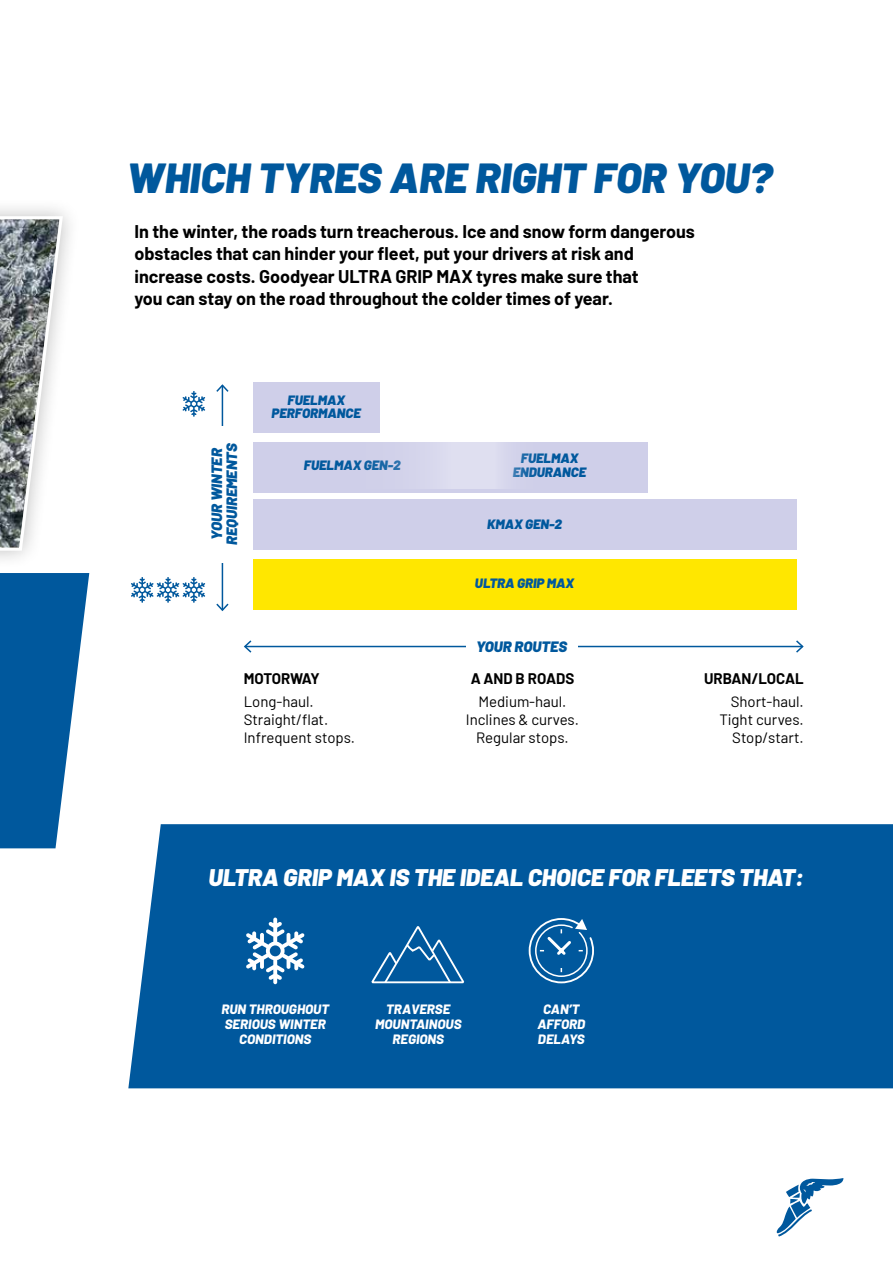
<style>
.page{position:relative;width:893px;height:1263px;background:#fff}
.page>*{position:absolute;margin:0;border:0;box-sizing:border-box;transform-origin:0 0}
.t1{font:italic 900 42px "Barlow";color:#00589d}
.t2{font:italic 900 24px "Barlow";color:#fff}
.t3{font:700 18px/22.4px "Barlow";color:#000}
.t4{font:15px/18px "Barlow";color:#000}
.t5{font:italic 900 15px/15px "Barlow";color:#00589d;text-align:center}
.t6{font:700 15px "Barlow";color:#000}
.t7{font:700 15px "Barlow";letter-spacing:-.025em;color:#000}
.t8{font:italic 800 13.5px/15px "Barlow";color:#fff;text-align:center}
.t9{font:italic 900 13.5px/13.5px "Barlow";color:#00589d;text-align:center}
</style>
<div class="page">
<svg style="left:777px;top:1178px;width:66px;height:58px"></svg>
<div style="left:0;top:198px;width:81px;height:372px;background:#000;opacity:.25"></div>
<svg style="left:0;top:215px;width:65px;height:337px"></svg>
<svg style="left:0;top:573px;width:89px;height:275px"></svg>
<hr style="left:222px;top:385px;width:1px;height:225px;background:#00589d">
<svg style="left:216px;top:384px;width:13px;height:9px"></svg>
<svg style="left:216px;top:602px;width:13px;height:10px"></svg>
<hr style="left:245px;top:646px;width:558px;height:1px;background:#00589d">
<svg style="left:794px;top:640px;width:10px;height:13px"></svg>
<svg style="left:244px;top:640px;width:9px;height:13px"></svg>
<div style="left:253px;top:382px;width:126px;height:51px;background:#cfcfe9"></div>
<div style="left:466px;top:637px;width:111px;height:19px;background:#fff"></div>
<div style="left:253px;top:500px;width:543px;height:50px;background:#cfcfe9"></div>
<div style="left:253px;top:559px;width:543px;height:50px;background:#ffe700"></div>
<div style="left:128px;top:824px;width:765px;height:264px;background:#00589d"></div>
<div style="left:452px;top:442px;width:195px;height:48px;background:linear-gradient(to right,#ddddef,#cacae7)"></div>
<div style="left:253px;top:442px;width:199px;height:48px;background:#cfcfe9"></div>
<hr style="left:253px;top:489px;width:394px;height:4px;background:#cfcfe9">
<svg style="left:246px;top:917px;width:59px;height:67px"></svg>
<svg style="left:131px;top:577px;width:74px;height:26px"></svg>
<svg style="left:182px;top:391px;width:23px;height:26px"></svg>
<svg style="left:528px;top:917px;width:67px;height:67px;background:#2b74ad"></svg>
<svg style="left:371px;top:924px;width:95px;height:61px;background:#1d6ba8"></svg>
<h1 class="t1" style="left:126px;top:147px;width:648px">WHICH TYRES ARE RIGHT FOR YOU?</h1>
<p class="t3" style="left:134px;top:219px;width:562px">In the winter, the roads turn treacherous. Ice and snow form dangerous obstacles that can hinder your fleet, put your drivers at risk and increase costs. Goodyear ULTRA GRIP MAX tyres make sure that<br>you can stay on the road throughout the colder times of year.</p>
<p class="t5" style="left:208px;top:545px;width:103px;rotate:-90deg">YOUR WINTER<br>REQUIREMENTS</p>
<p class="t9" style="left:272px;top:392px;width:91px">FUELMAX<br>PERFORMANCE</p>
<p class="t9" style="left:304px;top:457px;width:98px">FUELMAX GEN-2</p>
<p class="t7" style="left:244px;top:668px;width:77px">MOTORWAY</p>
<p class="t4" style="left:244px;top:691px;width:113px">Long-haul.<br>Straight/flat.<br>Infrequent stops.</p>
<p class="t9" style="left:513px;top:450px;width:75px">FUELMAX<br>ENDURANCE</p>
<p class="t9" style="left:487px;top:516px;width:77px">KMAX GEN-2</p>
<p class="t9" style="left:475px;top:575px;width:101px">ULTRA GRIP MAX</p>
<p class="t5" style="left:476px;top:638px;width:93px">YOUR ROUTES</p>
<p class="t6" style="left:471px;top:668px;width:105px">A AND B ROADS</p>
<p class="t4" style="left:466px;top:691px;width:115px;text-align:center">Medium-haul.<br>Inclines &amp; curves.<br>Regular stops.</p>
<p class="t6" style="left:704px;top:668px;width:101px">URBAN/LOCAL</p>
<p class="t4" style="left:719px;top:691px;width:86px;text-align:right">Short-haul.<br>Tight curves.<br>Stop/start.</p>
<h2 class="t2" style="left:208px;top:859px;width:597px">ULTRA GRIP MAX IS THE IDEAL CHOICE FOR FLEETS THAT:</h2>
<p class="t8" style="left:221px;top:1001px;width:109px">RUN THROUGHOUT<br>SERIOUS WINTER<br>CONDITIONS</p>
<p class="t8" style="left:375px;top:1001px;width:88px">TRAVERSE<br>MOUNTAINOUS<br>REGIONS</p>
<p class="t8" style="left:537px;top:1001px;width:49px">CAN’T<br>AFFORD<br>DELAYS</p>
</div>
